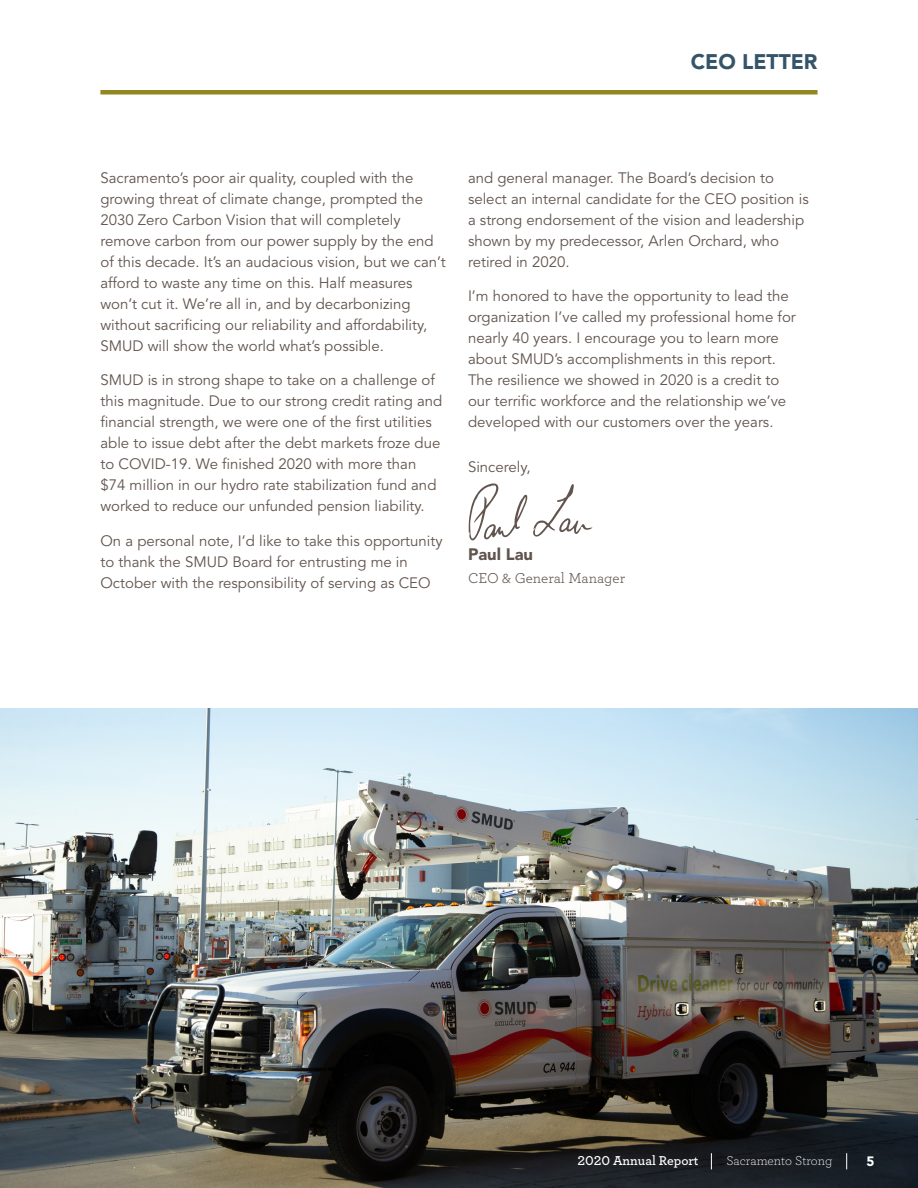
<style>
.page{position:relative;width:918px;height:1188px;background:#fff}
.page>*{position:absolute;margin:0;border:0;box-sizing:border-box;transform-origin:0 0}
.t1{font:900 21px "Avenir LT Std";color:#355468}
.t2{font:900 16.5px "Avenir LT Std";color:#61534e}
._2020_Body_Copy{font:15px/21px "Avenir LT Std";color:#62544e}
.t3{font:15px "Archer";color:#61534e}
.t4{font:600 13.5px "Archer";color:#fff}
.t5{font:300 13.5px "Archer";color:#fff}
.t6{font:900 13.5px "Avenir LT Std";color:#fff}
</style>
<div class="page">
<svg style="left:469px;top:483px;width:58px;height:58px"></svg>
<svg style="left:533px;top:484px;width:59px;height:53px"></svg>
<img style="left:0;top:708px;width:918px;height:480px">
<hr style="left:100px;top:90px;width:718px;height:4px;background:#92881f">
<svg style="left:846px;top:1153px;width:1px;height:16px"></svg>
<svg style="left:711px;top:1153px;width:1px;height:16px"></svg>
<p class="t1" style="left:691px;top:49px;width:128px">CEO LETTER</p>
<p class="_2020_Body_Copy" style="left:100px;top:167px;width:347px">Sacramento’s poor air quality, coupled with the growing threat of climate change, prompted the 2030 Zero Carbon Vision that will completely remove carbon from our power supply by the end of this decade. It’s an audacious vision, but we can’t afford to waste any time on this. Half measures won’t cut it. We’re all in, and by decarbonizing without sacrificing our reliability and affordability, SMUD will show the world what’s possible.</p>
<p class="_2020_Body_Copy" style="left:100px;top:370px;width:343px">SMUD is in strong shape to take on a challenge of this magnitude. Due to our strong credit rating and financial strength, we were one of the first utilities able to issue debt after the debt markets froze due to COVID-19. We finished 2020 with more than $74 million in our hydro rate stabilization fund and worked to reduce our unfunded pension liability.</p>
<p class="_2020_Body_Copy" style="left:100px;top:530px;width:344px">On a personal note, I’d like to take this opportunity to thank the SMUD Board for entrusting me in<br>October with the responsibility of serving as CEO</p>
<p class="_2020_Body_Copy" style="left:468px;top:167px;width:342px">and general manager. The Board’s decision to select an internal candidate for the CEO position is a strong endorsement of the vision and leadership shown by my predecessor, Arlen Orchard, who retired in 2020.</p>
<p class="_2020_Body_Copy" style="left:468px;top:286px;width:329px">I’m honored to have the opportunity to lead the organization I’ve called my professional home for nearly 40 years. I encourage you to learn more about SMUD’s accomplishments in this report.<br>The resilience we showed in 2020 is a credit to our terrific workforce and the relationship we’ve developed with our customers over the years.</p>
<p class="_2020_Body_Copy" style="left:468px;top:457px;width:64px">Sincerely,</p>
<p class="t2" style="left:468px;top:544px;width:67px">Paul Lau</p>
<p class="t3" style="left:468px;top:568px;width:159px">CEO &amp; General Manager</p>
<p class="t4" style="left:577px;top:1151px;width:123px">2020 Annual Report</p>
<p class="t5" style="left:727px;top:1152px;width:107px">Sacramento Strong</p>
<p class="t6" style="left:866px;top:1154px;width:9px">5</p>
</div>
